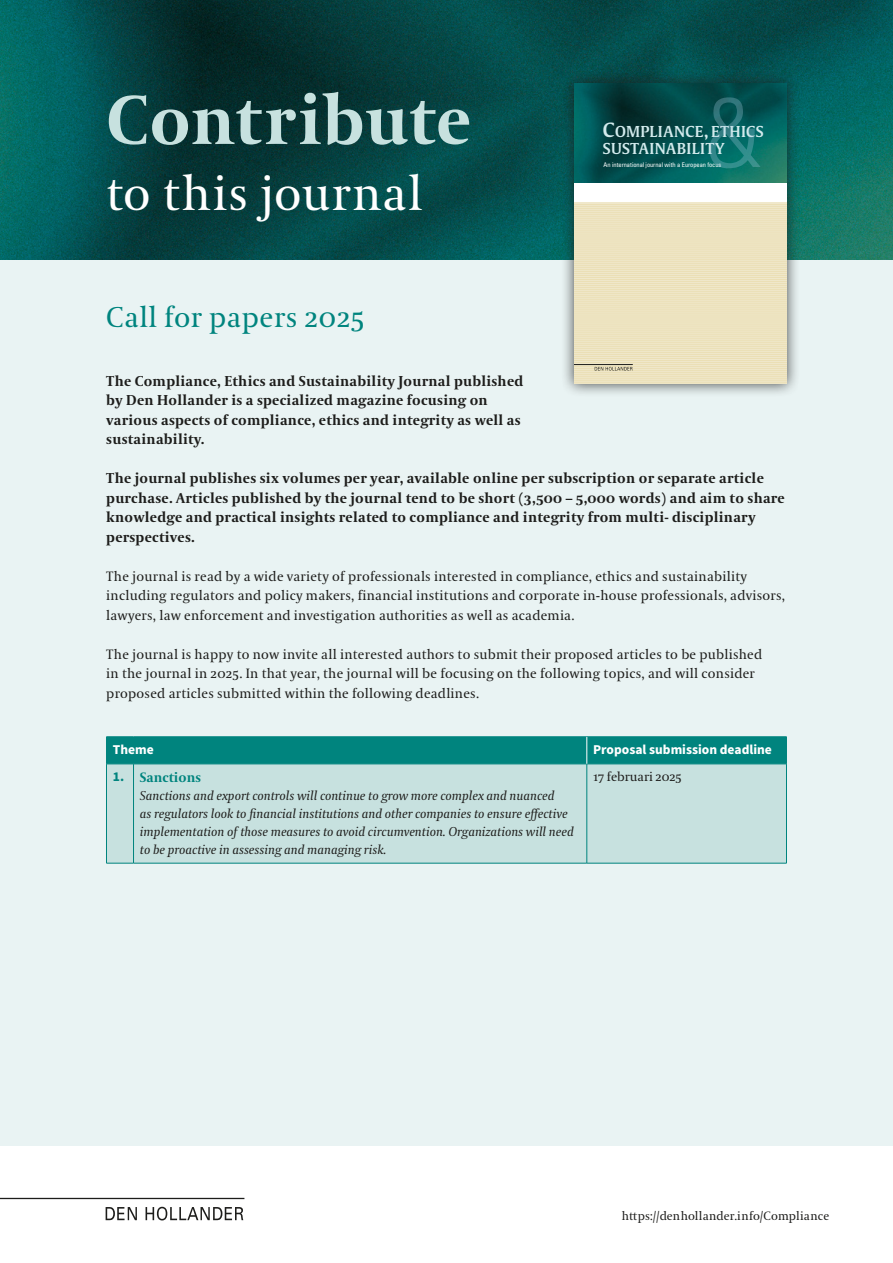
<style>
.page{position:relative;width:893px;height:1263px;background:#fff}
.page>*{position:absolute;margin:0;border:0;box-sizing:border-box;transform-origin:0 0}
.t1{font:300 condensed 94.5px "Univers LT Std";color:#a4cade}
.t2{font:700 69px "Coranto 2";letter-spacing:.005em;color:#c7e1df}
.t3{font:48px "Coranto 2";letter-spacing:.025em;color:#fff}
.t4{font:28.5px "Coranto 2";letter-spacing:.02em;color:#00847e}
.t5{font:600 15px/17.1px "Gulliver";letter-spacing:.025em;color:#d3ebed}
.t6{font:700 14.25px/19.5px "Coranto 2";letter-spacing:.02em;color:#1d1d1b}
.t7{font:13.5px/19.5px "Coranto 2";letter-spacing:.02em;color:#1d1d1b}
.t8{font:700 13.5px "Source Sans Pro";color:#fff}
.t9{font:700 13.5px "Coranto 2";color:#00847e}
.t10{font:italic 12.75px/18px "Coranto 2";color:#1d1d1b}
.t11{font:12.75px "Coranto 2";color:#1d1d1b}
.t12{font:12px "Coranto 2";letter-spacing:.005em;color:#1d1d1b}
.t13{font:condensed 6.45px "Univers LT Std";letter-spacing:-.01em;color:#fff}
.s1{font-size:19.5px}
.s2{font-weight:400;font-size:21.45px}
.s3{font-family:"Source Sans Pro"}
</style>
<div class="page">
<div style="left:0;top:235px;width:893px;height:911px;background:#e9f3f3"></div>
<img style="left:0;top:0;width:893px;height:259px">
<svg style="left:106px;top:1207px;width:137px;height:13px"></svg>
<hr style="left:0;top:1198px;width:244px;height:1px;background:#1d1d1b">
<div style="left:107px;top:765px;width:679px;height:98px;background:#c7e1df"></div>
<hr style="left:106px;top:764px;width:1px;height:99px;background:#00847e">
<hr style="left:133px;top:764px;width:1px;height:99px;background:#00847e">
<hr style="left:587px;top:764px;width:1px;height:99px;background:#00847e">
<hr style="left:786px;top:764px;width:1px;height:99px;background:#00847e">
<svg style="left:106px;top:863px;width:28px;height:1px"></svg>
<hr style="left:134px;top:863px;width:453px;height:1px;background:#00847e">
<hr style="left:587px;top:863px;width:200px;height:1px;background:#00847e">
<svg style="left:106px;top:736px;width:681px;height:29px;background:#068681"></svg>
<div style="left:560px;top:70px;width:240px;height:327px;background:#1d1d1b;opacity:.8"></div>
<div style="left:574px;top:83px;width:213px;height:301px;background:#fff"></div>
<img style="left:574px;top:83px;width:213px;height:100px">
<div style="left:574px;top:203px;width:213px;height:181px;background:#f0e8cb"></div>
<hr style="left:574px;top:204px;width:213px;height:1px;background:#ebdfb5">
<hr style="left:574px;top:206px;width:213px;height:1px;background:#ebdfb5">
<hr style="left:574px;top:208px;width:213px;height:1px;background:#ebdfb5">
<hr style="left:574px;top:210px;width:213px;height:1px;background:#ebdfb5">
<hr style="left:574px;top:212px;width:213px;height:1px;background:#ebdfb5">
<hr style="left:574px;top:214px;width:213px;height:1px;background:#ebdfb5">
<hr style="left:574px;top:216px;width:213px;height:1px;background:#ebdfb5">
<hr style="left:574px;top:218px;width:213px;height:1px;background:#ebdfb5">
<hr style="left:574px;top:220px;width:213px;height:1px;background:#ebdfb5">
<hr style="left:574px;top:222px;width:213px;height:1px;background:#ebdfb5">
<hr style="left:574px;top:224px;width:213px;height:1px;background:#ebdfb5">
<hr style="left:574px;top:226px;width:213px;height:1px;background:#ebdfb5">
<hr style="left:574px;top:228px;width:213px;height:1px;background:#ebdfb5">
<hr style="left:574px;top:231px;width:213px;height:1px;background:#ebdfb5">
<hr style="left:574px;top:233px;width:213px;height:1px;background:#ebdfb5">
<hr style="left:574px;top:235px;width:213px;height:1px;background:#ebdfb5">
<hr style="left:574px;top:237px;width:213px;height:1px;background:#ebdfb5">
<hr style="left:574px;top:239px;width:213px;height:1px;background:#ebdfb5">
<hr style="left:574px;top:241px;width:213px;height:1px;background:#ebdfb5">
<hr style="left:574px;top:243px;width:213px;height:1px;background:#ebdfb5">
<hr style="left:574px;top:245px;width:213px;height:1px;background:#ebdfb5">
<hr style="left:574px;top:247px;width:213px;height:1px;background:#ebdfb5">
<hr style="left:574px;top:249px;width:213px;height:1px;background:#ebdfb5">
<hr style="left:574px;top:251px;width:213px;height:1px;background:#ebdfb5">
<hr style="left:574px;top:253px;width:213px;height:1px;background:#ebdfb5">
<hr style="left:574px;top:255px;width:213px;height:1px;background:#ebdfb5">
<hr style="left:574px;top:257px;width:213px;height:1px;background:#ebdfb5">
<hr style="left:574px;top:259px;width:213px;height:1px;background:#ebdfb5">
<hr style="left:574px;top:261px;width:213px;height:1px;background:#ebdfb5">
<hr style="left:574px;top:263px;width:213px;height:1px;background:#ebdfb5">
<hr style="left:574px;top:265px;width:213px;height:1px;background:#ebdfb5">
<hr style="left:574px;top:267px;width:213px;height:1px;background:#ebdfb5">
<hr style="left:574px;top:269px;width:213px;height:1px;background:#ebdfb5">
<hr style="left:574px;top:271px;width:213px;height:1px;background:#ebdfb5">
<hr style="left:574px;top:273px;width:213px;height:1px;background:#ebdfb5">
<hr style="left:574px;top:275px;width:213px;height:1px;background:#ebdfb5">
<hr style="left:574px;top:277px;width:213px;height:1px;background:#ebdfb5">
<hr style="left:574px;top:279px;width:213px;height:1px;background:#ebdfb5">
<hr style="left:574px;top:281px;width:213px;height:1px;background:#ebdfb5">
<hr style="left:574px;top:283px;width:213px;height:1px;background:#ebdfb5">
<hr style="left:574px;top:285px;width:213px;height:1px;background:#ebdfb5">
<hr style="left:574px;top:287px;width:213px;height:1px;background:#ebdfb5">
<hr style="left:574px;top:289px;width:213px;height:1px;background:#ebdfb5">
<hr style="left:574px;top:291px;width:213px;height:1px;background:#ebdfb5">
<hr style="left:574px;top:293px;width:213px;height:1px;background:#ebdfb5">
<hr style="left:574px;top:295px;width:213px;height:1px;background:#ebdfb5">
<hr style="left:574px;top:297px;width:213px;height:1px;background:#ebdfb5">
<hr style="left:574px;top:299px;width:213px;height:1px;background:#ebdfb5">
<hr style="left:574px;top:301px;width:213px;height:1px;background:#ebdfb5">
<hr style="left:574px;top:303px;width:213px;height:1px;background:#ebdfb5">
<hr style="left:574px;top:305px;width:213px;height:1px;background:#ebdfb5">
<hr style="left:574px;top:307px;width:213px;height:1px;background:#ebdfb5">
<hr style="left:574px;top:309px;width:213px;height:1px;background:#ebdfb5">
<hr style="left:574px;top:312px;width:213px;height:1px;background:#ebdfb5">
<hr style="left:574px;top:314px;width:213px;height:1px;background:#ebdfb5">
<hr style="left:574px;top:316px;width:213px;height:1px;background:#ebdfb5">
<hr style="left:574px;top:318px;width:213px;height:1px;background:#ebdfb5">
<hr style="left:574px;top:320px;width:213px;height:1px;background:#ebdfb5">
<hr style="left:574px;top:322px;width:213px;height:1px;background:#ebdfb5">
<hr style="left:574px;top:324px;width:213px;height:1px;background:#ebdfb5">
<hr style="left:574px;top:326px;width:213px;height:1px;background:#ebdfb5">
<hr style="left:574px;top:328px;width:213px;height:1px;background:#ebdfb5">
<hr style="left:574px;top:330px;width:213px;height:1px;background:#ebdfb5">
<hr style="left:574px;top:332px;width:213px;height:1px;background:#ebdfb5">
<hr style="left:574px;top:334px;width:213px;height:1px;background:#ebdfb5">
<hr style="left:574px;top:336px;width:213px;height:1px;background:#ebdfb5">
<hr style="left:574px;top:338px;width:213px;height:1px;background:#ebdfb5">
<hr style="left:574px;top:340px;width:213px;height:1px;background:#ebdfb5">
<hr style="left:574px;top:342px;width:213px;height:1px;background:#ebdfb5">
<hr style="left:574px;top:344px;width:213px;height:1px;background:#ebdfb5">
<hr style="left:574px;top:346px;width:213px;height:1px;background:#ebdfb5">
<hr style="left:574px;top:348px;width:213px;height:1px;background:#ebdfb5">
<hr style="left:574px;top:350px;width:213px;height:1px;background:#ebdfb5">
<hr style="left:574px;top:352px;width:213px;height:1px;background:#ebdfb5">
<hr style="left:574px;top:354px;width:213px;height:1px;background:#ebdfb5">
<hr style="left:574px;top:356px;width:213px;height:1px;background:#ebdfb5">
<hr style="left:574px;top:358px;width:213px;height:1px;background:#ebdfb5">
<hr style="left:574px;top:360px;width:213px;height:1px;background:#ebdfb5">
<hr style="left:574px;top:362px;width:213px;height:1px;background:#ebdfb5">
<hr style="left:574px;top:364px;width:213px;height:1px;background:#ebdfb5">
<hr style="left:574px;top:366px;width:213px;height:1px;background:#ebdfb5">
<hr style="left:574px;top:368px;width:213px;height:1px;background:#ebdfb5">
<hr style="left:574px;top:370px;width:213px;height:1px;background:#ebdfb5">
<hr style="left:574px;top:372px;width:213px;height:1px;background:#ebdfb5">
<hr style="left:574px;top:374px;width:213px;height:1px;background:#ebdfb5">
<hr style="left:574px;top:376px;width:213px;height:1px;background:#ebdfb5">
<hr style="left:574px;top:378px;width:213px;height:1px;background:#ebdfb5">
<hr style="left:574px;top:380px;width:213px;height:1px;background:#ebdfb5">
<hr style="left:574px;top:382px;width:213px;height:1px;background:#ebdfb5">
<svg style="left:595px;top:367px;width:37px;height:4px"></svg>
<hr style="left:574px;top:364px;width:59px;height:1px;background:#1d1d1b">
<h2 class="t2" style="left:106px;top:77px;width:366px">Contribute</h2>
<h3 class="t3" style="left:106px;top:164px;width:318px">to this journal</h3>
<h3 class="t4" style="left:106px;top:300px;width:260px">Call for papers 2025</h3>
<h1 class="t1" style="left:704px;top:77px;width:59px">&amp;</h1>
<p class="t5" style="left:603px;top:123px;width:162px"><span class="s1">C</span>OMPLIANCE<span class="s2">,</span> ETHICS<br>SUSTAINABILITY</p>
<p class="t13" style="left:603px;top:161px;width:119px">An international journal with a European focus</p>
<p class="t6" style="left:106px;top:371px;width:419px">The Compliance, Ethics and Sustainability Journal published by Den Hollander is a specialized magazine focusing on various aspects of compliance, ethics and integrity as well as sustainability.</p>
<p class="t6" style="left:106px;top:469px;width:680px">The journal publishes six volumes per year, available online per subscription or separate article purchase. Articles published by the journal tend to be short (3,500 – 5,000 words) and aim to share knowledge and practical insights related to compliance and integrity from multi- disciplinary perspectives.</p>
<p class="t7" style="left:106px;top:567px;width:680px">The journal is read by a wide variety of professionals interested in compliance, ethics and sustainability including regulators and policy makers, financial institutions and corporate in-house professionals, advisors, lawyers, law enforcement and investigation authorities as well as academia.</p>
<p class="t7" style="left:106px;top:645px;width:657px">The journal is happy to now invite all interested authors to submit their proposed articles to be published in the journal in 2025. In that year, the journal will be focusing on the following topics, and will consider proposed articles submitted within the following deadlines.</p>
<p class="t8" style="left:113px;top:741px;width:42px">Theme</p>
<p class="t8" style="left:593px;top:741px;width:180px">Proposal submission deadline</p>
<p class="t9" style="left:113px;top:768px;width:90px"><span class="s3">1.</span> Sanctions</p>
<p class="t10" style="left:140px;top:787px;width:435px">Sanctions and export controls will continue to grow more complex and nuanced<br>as regulators look to financial institutions and other companies to ensure effective implementation of those measures to avoid circumvention. Organizations will need to be proactive in assessing and managing risk.</p>
<p class="t11" style="left:593px;top:769px;width:90px">17 februari 2025</p>
<p class="t12" style="left:622px;top:1209px;width:209px">https://denhollander.info/Compliance</p>
</div>
